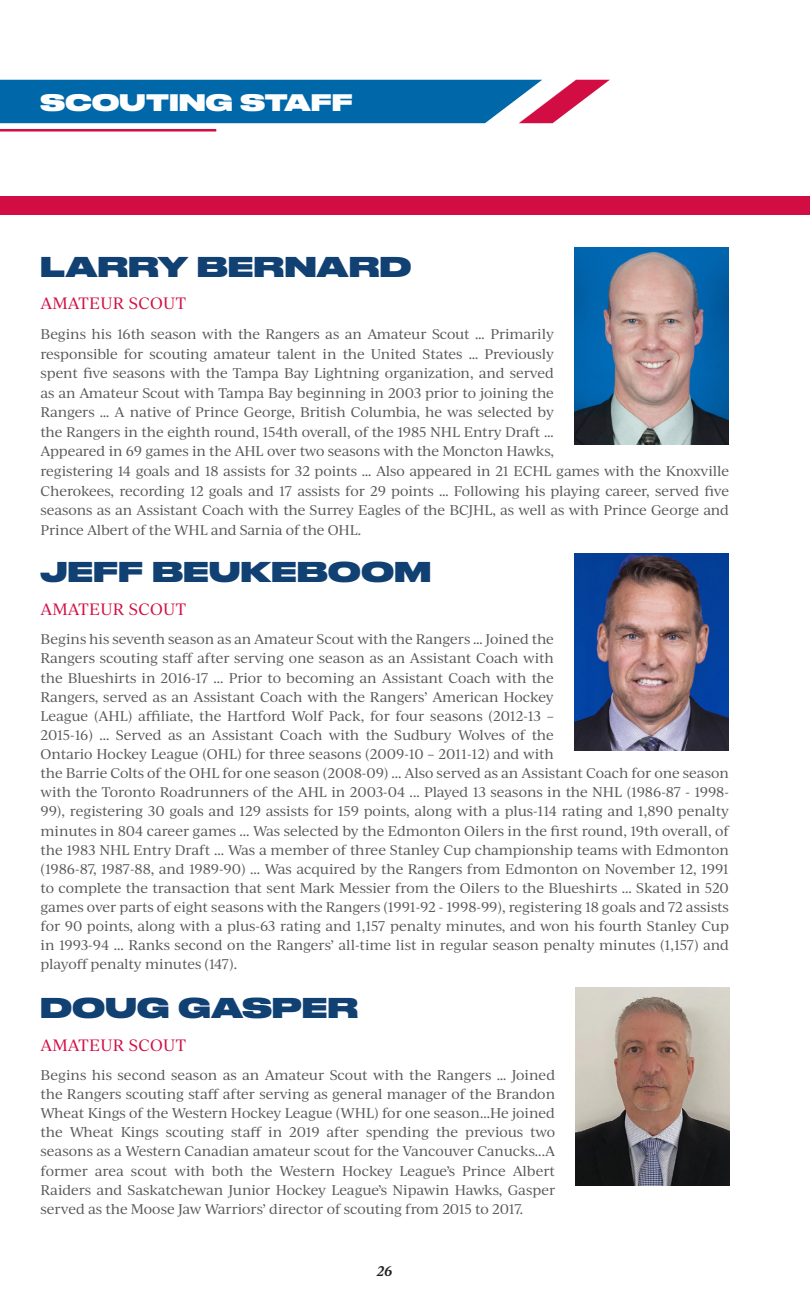
<style>
.page{position:relative;width:810px;height:1296px;background:#fff}
.page>*{position:absolute;margin:0;border:0;box-sizing:border-box;transform-origin:0 0}
.t1{font:800 27px "Druk Wide";letter-spacing:.02em;color:#114073}
.t2{font:800 22.5px "Druk Wide";letter-spacing:.02em;color:#fff}
.t3{font:15.75px "Ivy Journal";letter-spacing:.02em;color:#d20d44}
.t4{font:13.5px/19.1px "Ivy Journal";letter-spacing:-.01em;color:#57585a}
.t5{font:italic 600 13.5px "Ivy Journal";color:#231f20}
</style>
<div class="page">
<hr style="left:0;top:129px;width:216px;height:3px;background:#d20d44">
<svg style="left:0;top:80px;width:610px;height:43px;background:#2572ac"></svg>
<div style="left:0;top:197px;width:810px;height:18px;background:#d20d44"></div>
<img style="left:574px;top:553px;width:154px;height:197px">
<img style="left:574px;top:247px;width:154px;height:198px">
<img style="left:575px;top:988px;width:155px;height:197px">
<p class="t2" style="left:41px;top:84px;width:314px">SCOUTING STAFF</p>
<p class="t1" style="left:40px;top:244px;width:372px">LARRY BERNARD</p>
<p class="t3" style="left:41px;top:292px;width:147px">AMATEUR SCOUT</p>
<p class="t4" style="left:40px;top:324px;width:690px">Begins his 16th season with the Rangers as an Amateur Scout … Primarily<br>responsible for scouting amateur talent in the United States … Previously<br>spent five seasons with the Tampa Bay Lightning organization, and served<br>as an Amateur Scout with Tampa Bay beginning in 2003 prior to joining the<br>Rangers … A native of Prince George, British Columbia, he was selected by<br>the Rangers in the eighth round, 154th overall, of the 1985 NHL Entry Draft …<br>Appeared in 69 games in the AHL over two seasons with the Moncton Hawks,<br>registering 14 goals and 18 assists for 32 points … Also appeared in 21 ECHL games with the Knoxville Cherokees, recording 12 goals and 17 assists for 29 points … Following his playing career, served five seasons as an Assistant Coach with the Surrey Eagles of the BCJHL, as well as with Prince George and Prince Albert of the WHL and Sarnia of the OHL.</p>
<p class="t1" style="left:40px;top:550px;width:392px">JEFF BEUKEBOOM</p>
<p class="t3" style="left:41px;top:598px;width:147px">AMATEUR SCOUT</p>
<p class="t4" style="left:40px;top:629px;width:690px">Begins his seventh season as an Amateur Scout with the Rangers … Joined the<br>Rangers scouting staff after serving one season as an Assistant Coach with<br>the Blueshirts in 2016-17 ... Prior to becoming an Assistant Coach with the<br>Rangers, served as an Assistant Coach with the Rangers’ American Hockey<br>League (AHL) affiliate, the Hartford Wolf Pack, for four seasons (2012-13 –<br>2015-16) ... Served as an Assistant Coach with the Sudbury Wolves of the<br>Ontario Hockey League (OHL) for three seasons (2009-10 – 2011-12) and with<br>the Barrie Colts of the OHL for one season (2008-09) ... Also served as an Assistant Coach for one season with the Toronto Roadrunners of the AHL in 2003-04 ... Played 13 seasons in the NHL (1986-87 - 1998- 99), registering 30 goals and 129 assists for 159 points, along with a plus-114 rating and 1,890 penalty minutes in 804 career games ... Was selected by the Edmonton Oilers in the first round, 19th overall, of the 1983 NHL Entry Draft ... Was a member of three Stanley Cup championship teams with Edmonton (1986-87, 1987-88, and 1989-90) ... Was acquired by the Rangers from Edmonton on November 12, 1991 to complete the transaction that sent Mark Messier from the Oilers to the Blueshirts ... Skated in 520 games over parts of eight seasons with the Rangers (1991-92 - 1998-99), registering 18 goals and 72 assists for 90 points, along with a plus-63 rating and 1,157 penalty minutes, and won his fourth Stanley Cup in 1993-94 ... Ranks second on the Rangers’ all-time list in regular season penalty minutes (1,157) and playoff penalty minutes (147).</p>
<p class="t1" style="left:40px;top:986px;width:319px">DOUG GASPER</p>
<p class="t3" style="left:41px;top:1034px;width:147px">AMATEUR SCOUT</p>
<p class="t4" style="left:40px;top:1065px;width:516px;text-align:justify">Begins his second season as an Amateur Scout with the Rangers … Joined the Rangers scouting staff after serving as general manager of the Brandon Wheat Kings of the Western Hockey League (WHL) for one season...He joined the Wheat Kings scouting staff in 2019 after spending the previous two seasons as a Western Canadian amateur scout for the Vancouver Canucks...A former area scout with both the Western Hockey League’s Prince Albert Raiders and Saskatchewan Junior Hockey League’s Nipawin Hawks, Gasper served as the Moose Jaw Warriors’ director of scouting from 2015 to 2017.</p>
<p class="t5" style="left:377px;top:1261px;width:17px">26</p>
</div>
